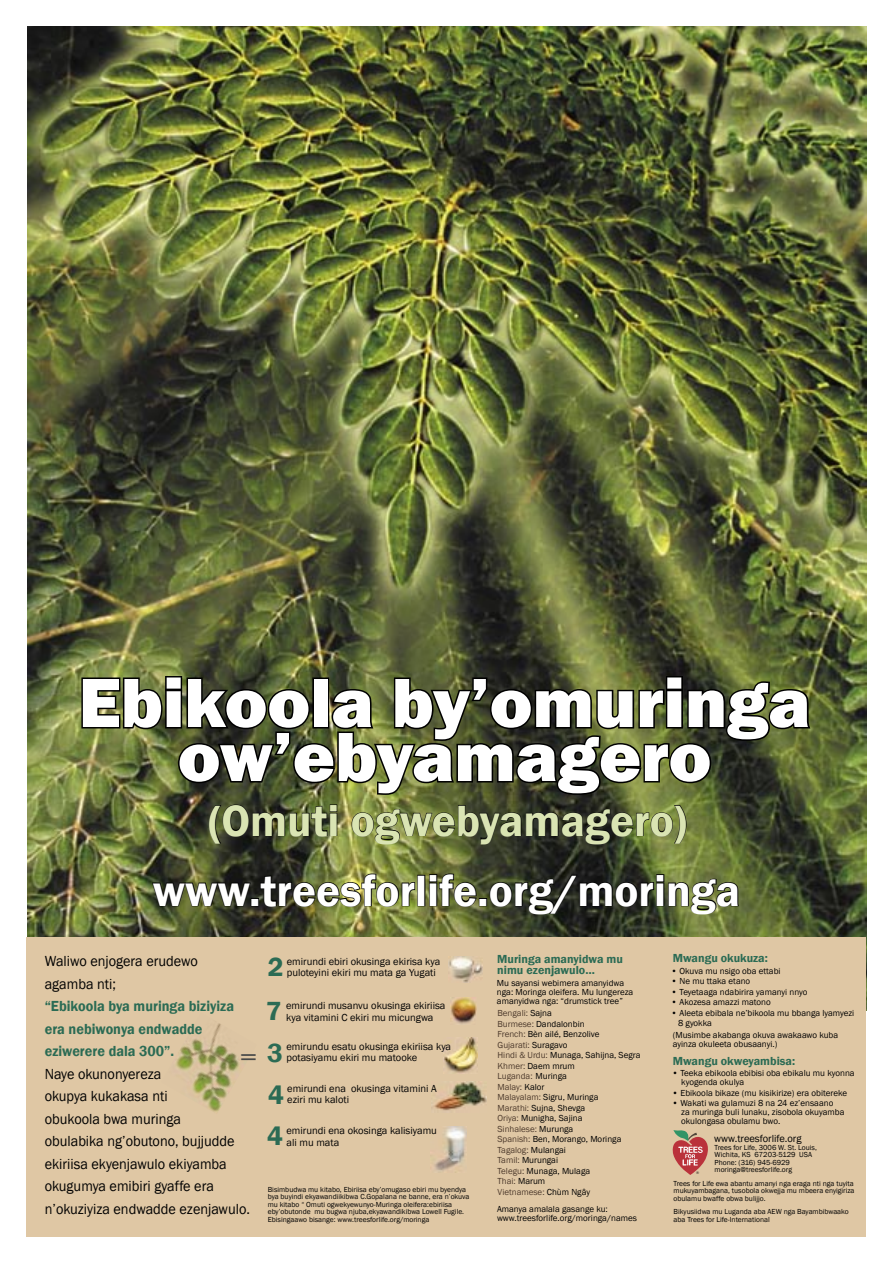
<style>
.page{position:relative;width:893px;height:1263px;background:#fff}
.page>*{position:absolute;margin:0;border:0;box-sizing:border-box;transform-origin:0 0}
.t1{font:800 72px/54px "Franklin Gothic";color:#fff;text-align:center}
.t2{font:600 45px "Franklin Gothic";color:#fff}
.t3{font:600 45px "Franklin Gothic";color:#dae4b3}
.t4{font:600 27px "Franklin Gothic";color:#2b6b54}
.t5{font:700 27px "Times New Roman";color:#474848}
.t6{font:15px/22.5px "Franklin Gothic";color:#000;scale:.95 1}
.t7{font:600 15px/22.5px "Franklin Gothic";color:#2b6b54;scale:.95 1}
.t8{font:600 12px/10.5px "Franklin Gothic";color:#2b6b54}
.t9{font:10.5px/11.2px "Franklin Gothic";color:#000}
.t10{font:9px/10.5px "Franklin Gothic";color:#000}
.t11{font:7.5px/7.5px "Franklin Gothic";color:#000}
.t12{font:3.6px "Avant Garde IT Cby BT";color:#000}
.s1{color:#4e3b2d}
</style>
<div class="page">
<img style="left:27px;top:26px;width:839px;height:911px">
<svg style="left:151px;top:881px;width:101px;height:26px;background:#2f341e"></svg>
<div style="left:251px;top:898px;width:8px;height:8px;border:2px solid #000"></div>
<img style="left:259px;top:873px;width:157px;height:34px">
<div style="left:417px;top:875px;width:8px;height:31px;border:2px solid #000"></div>
<svg style="left:428px;top:873px;width:50px;height:34px;background:#51562c"></svg>
<div style="left:479px;top:898px;width:8px;height:8px;border:2px solid #000"></div>
<svg style="left:489px;top:873px;width:251px;height:42px;background:#353b24"></svg>
<svg style="left:208px;top:804px;width:130px;height:40px;background:#3e4428"></svg>
<svg style="left:351px;top:804px;width:336px;height:40px;background:#4c532e"></svg>
<div style="left:27px;top:937px;width:839px;height:299px;background:#dfc7a4"></div>
<img style="left:451px;top:997px;width:25px;height:27px">
<img style="left:448px;top:956px;width:34px;height:26px">
<img style="left:443px;top:1037px;width:35px;height:36px">
<img style="left:431px;top:1082px;width:55px;height:29px">
<img style="left:430px;top:1126px;width:36px;height:45px">
<img style="left:176px;top:1023px;width:63px;height:89px">
<svg style="left:673px;top:1130px;width:35px;height:45px"></svg>
<svg style="left:80px;top:674px;width:733px;height:122px;background:#474e2b"></svg>
<h1 class="t1" style="left:79px;top:676px;width:733px">Ebikoola by’omuringa ow’ebyamagero</h1>
<h2 class="t3" style="left:208px;top:793px;width:480px">(Omuti ogwebyamagero)</h2>
<h2 class="t2" style="left:153px;top:863px;width:589px">www.treesforlife.org/moringa</h2>
<h3 class="t6" style="left:45px;top:950px;width:163px">Waliwo enjogera erudewo agamba nti;</h3>
<h3 class="t7" style="left:45px;top:995px;width:201px">“Ebikoola bya muringa biziyiza era nebiwonya endwadde eziwerere dala 300”.</h3>
<h3 class="t6" style="left:45px;top:1063px;width:218px">Naye okunonyereza<br>okupya kukakasa nti<br>obukoola bwa muringa<br>obulabika ng’obutono, bujjudde ekiriisa ekyenjawulo ekiyamba okugumya emibiri gyaffe era n’okuziyiza endwadde ezenjawulo.</h3>
<h3 class="t5" style="left:241px;top:1038px;width:17px">=</h3>
<h3 class="t4" style="left:268px;top:950px;width:17px">2</h3>
<p class="t9" style="left:287px;top:967px;width:151px">puloteyini ekiri mu mata ga Yugati</p>
<h3 class="t4" style="left:266px;top:995px;width:17px">7</h3>
<p class="t9" style="left:286px;top:1000px;width:161px">emirundi musanvu okusinga ekiriisa kya vitamini C ekiri mu micungwa</p>
<h3 class="t4" style="left:267px;top:1036px;width:17px">3</h3>
<p class="t9" style="left:286px;top:1041px;width:166px">emirundu esatu okusinga ekiriisa kya potasiyamu ekiri mu matooke</p>
<h3 class="t4" style="left:268px;top:1079px;width:17px">4</h3>
<p class="t9" style="left:287px;top:1083px;width:151px">emirundi ena okusinga vitamini A eziri mu kaloti</p>
<h3 class="t4" style="left:267px;top:1119px;width:17px">4</h3>
<p class="t9" style="left:286px;top:1125px;width:152px">emirundi ena okosinga kalisiyamu ali mu mata</p>
<p class="t9" style="left:287px;top:956px;width:155px">emirundi ebiri okusinga ekirisa kya</p>
<p class="t11" style="left:268px;top:1186px;width:203px">Bisimbudwa mu kitabo, Ebiriisa eby’omugaso ebiri mu byendya bya buyindi ekyawandiikibwa C.Gopalana ne banne, era n’okuva mu kitabo “ Omuti ogwekyewunyo-Muringa oleifera:ebiriisa eby’obutonde mu bugwa njuba,ekyawandikibwa Lowell Fugile.<br>Ebisingaawo bisange: www.treesforlife.org/moringa</p>
<h3 class="t8" style="left:497px;top:954px;width:127px">Muringa amanyidwa mu nimu ezenjawulo…</h3>
<p class="t10" style="left:497px;top:978px;width:138px;line-height:9px">Mu sayansi webimera amanyidwa nga: Moringa oleifera. Mu lungereza amanyidwa nga: “drumstick tree”</p>
<p class="t10" style="left:497px;top:1008px;width:145px"><span class="s1">Bengali:</span> Sajna<br><span class="s1">Burmese:</span> Dandalonbin<br><span class="s1">French:</span> Bèn ailé, Benzolive<br><span class="s1">Gujarati:</span> Suragavo<br><span class="s1">Hindi &amp; Urdu:</span> Munaga, Sahijna, Segra<br><span class="s1">Khmer:</span> Daem mrum<br><span class="s1">Luganda:</span> Muringa<br><span class="s1">Malay:</span> Kalor<br><span class="s1">Malayalam:</span> Sigru, Muringa<br><span class="s1">Marathi:</span> Sujna, Shevga<br><span class="s1">Oriya:</span> Munigha, Sajina<br><span class="s1">Sinhalese:</span> Murunga<br><span class="s1">Spanish:</span> Ben, Morango, Moringa<br><span class="s1">Tagalog:</span> Mulangai<br><span class="s1">Tamil:</span> Murungai<br><span class="s1">Telegu:</span> Munaga, Mulaga<br><span class="s1">Thai:</span> Marum<br><span class="s1">Vietnamese:</span> Chùm Ngây</p>
<p class="t10" style="left:497px;top:1205px;width:141px;line-height:9px">Amanya amalala gasange ku: www.treesforlife.org/moringa/names</p>
<h3 class="t8" style="left:673px;top:953px;width:97px">Mwangu okukuza:</h3>
<p class="t10" style="left:671px;top:966px;width:111px">• Okuva mu nsigo oba ettabi</p>
<p class="t10" style="left:671px;top:976px;width:81px">• Ne mu ttaka etano</p>
<p class="t10" style="left:671px;top:987px;width:138px">• Teyetaaga ndabirira yamanyi nnyo</p>
<p class="t10" style="left:671px;top:997px;width:101px">• Akozesa amazzi matono</p>
<p class="t10" style="left:678px;top:1008px;width:178px;text-indent:-7px">• Aleeta ebibala ne’bikoola mu bbanga lyamyezi<br>8 gyokka</p>
<h3 class="t8" style="left:673px;top:1056px;width:124px">Mwangu okweyambisa:</h3>
<p class="t10" style="left:681px;top:1069px;width:175px;line-height:9px;text-indent:-9px">• Teeka ebikoola ebibisi oba ebikalu mu kyonna kyogenda okulya</p>
<p class="t10" style="left:672px;top:1088px;width:176px">• Ebikoola bikaze (mu kisikirize) era obitereke</p>
<p class="t10" style="left:681px;top:1099px;width:165px;line-height:9px;text-indent:-9px">• Wakati wa gulamuzi 8 na 24 ez’ensaano<br>za muringa buli lunaku, zisobola okuyamba okulongasa obulamu bwo.</p>
<p class="t10" style="left:673px;top:1031px;width:167px;line-height:9px">(Musimbe akabanga okuva awakaawo kuba ayinza okuleeta obusaanyi.)</p>
<p class="t12" style="left:696px;top:1170px;width:5px">®</p>
<p class="t9" style="left:714px;top:1133px;width:89px">www.treesforlife.org</p>
<p class="t11" style="left:715px;top:1144px;width:104px">Trees for Life, 3006 W. St. Louis,<br>Wichita, KS 67203-5129 USA<br>Phone: (316) 945-6929 moringa@treesforlife.org</p>
<p class="t11" style="left:674px;top:1180px;width:182px;text-align:justify">Trees for Life ewa abantu amanyi nga eraga nti nga tuyita mukuyambagana, tusobola okwejja mu mbeera enyigiriza obulamu bwaffe obwa bulijjo.</p>
<p class="t11" style="left:673px;top:1208px;width:177px">Bikyusiidwa mu Luganda aba AEW nga Bayambibwaako aba Trees for Life-International</p>
</div>
